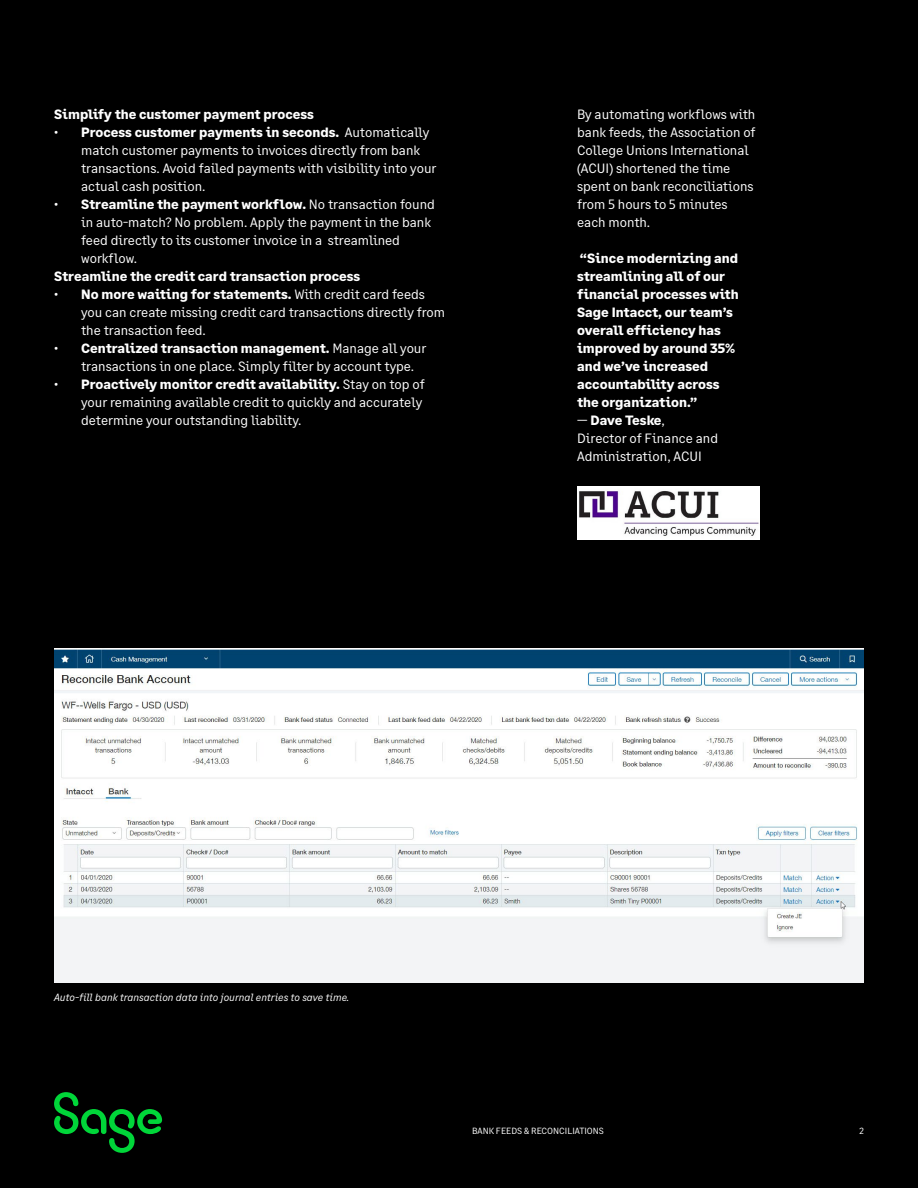
<style>
.page{position:relative;width:918px;height:1188px;background:#000}
.page>*{position:absolute;margin:0;border:0;box-sizing:border-box;transform-origin:0 0}
.t1{font:13.5px/18px "Sage Text";color:#fff}
.t2{font:700 13.5px/18px "Sage Text";color:#fff}
.t3{font:italic 10.5px "Sage Text";color:#fff}
.t4{font:9px "Sage Text";color:#fff}
.s1{font-weight:700}
</style>
<div class="page">
<img style="left:54px;top:648px;width:810px;height:335px">
<img style="left:577px;top:487px;width:182px;height:53px">
<svg style="left:54px;top:1092px;width:108px;height:61px"></svg>
<p class="t2" style="left:54px;top:105px;width:261px">Simplify the customer payment process</p>
<p class="t1" style="left:81px;top:123px;width:357px;text-indent:-27px">• <span class="s1">Process customer payments in seconds.</span> Automatically match customer payments to invoices directly from bank transactions. Avoid failed payments with visibility into your actual cash position.</p>
<p class="t1" style="left:81px;top:195px;width:355px;text-indent:-27px">• <span class="s1">Streamline the payment workflow.</span> No transaction found in auto-match? No problem. Apply the payment in the bank feed directly to its customer invoice in a streamlined workflow.</p>
<p class="t2" style="left:54px;top:267px;width:308px">Streamline the credit card transaction process</p>
<p class="t1" style="left:81px;top:285px;width:365px;text-indent:-27px">• <span class="s1">No more waiting for statements.</span> With credit card feeds you can create missing credit card transactions directly from the transaction feed.</p>
<p class="t1" style="left:81px;top:339px;width:347px;text-indent:-27px">• <span class="s1">Centralized transaction management.</span> Manage all your transactions in one place. Simply filter by account type.</p>
<p class="t1" style="left:81px;top:375px;width:345px;text-indent:-27px">• <span class="s1">Proactively monitor credit availability.</span> Stay on top of your remaining available credit to quickly and accurately determine your outstanding liability.</p>
<p class="t1" style="left:577px;top:105px;width:180px">By automating workflows with bank feeds, the Association of<br>College Unions International (ACUI) shortened the time spent on bank reconciliations from 5 hours to 5 minutes each month.</p>
<p class="t2" style="left:577px;top:249px;width:163px">“Since modernizing and streamlining all of our financial processes with<br>Sage Intacct, our team’s overall efficiency has improved by around 35% and we’ve increased accountability across the organization.”</p>
<p class="t1" style="left:577px;top:411px;width:142px">— <span class="s1">Dave Teske</span>,<br>Director of Finance and<br>Administration, ACUI</p>
<p class="t3" style="left:54px;top:991px;width:297px">Auto-fill bank transaction data into journal entries to save time.</p>
<p class="t4" style="left:472px;top:1125px;width:133px">BANK FEEDS &amp; RECONCILIATIONS</p>
<p class="t4" style="left:860px;top:1125px;width:6px">2</p>
</div>
